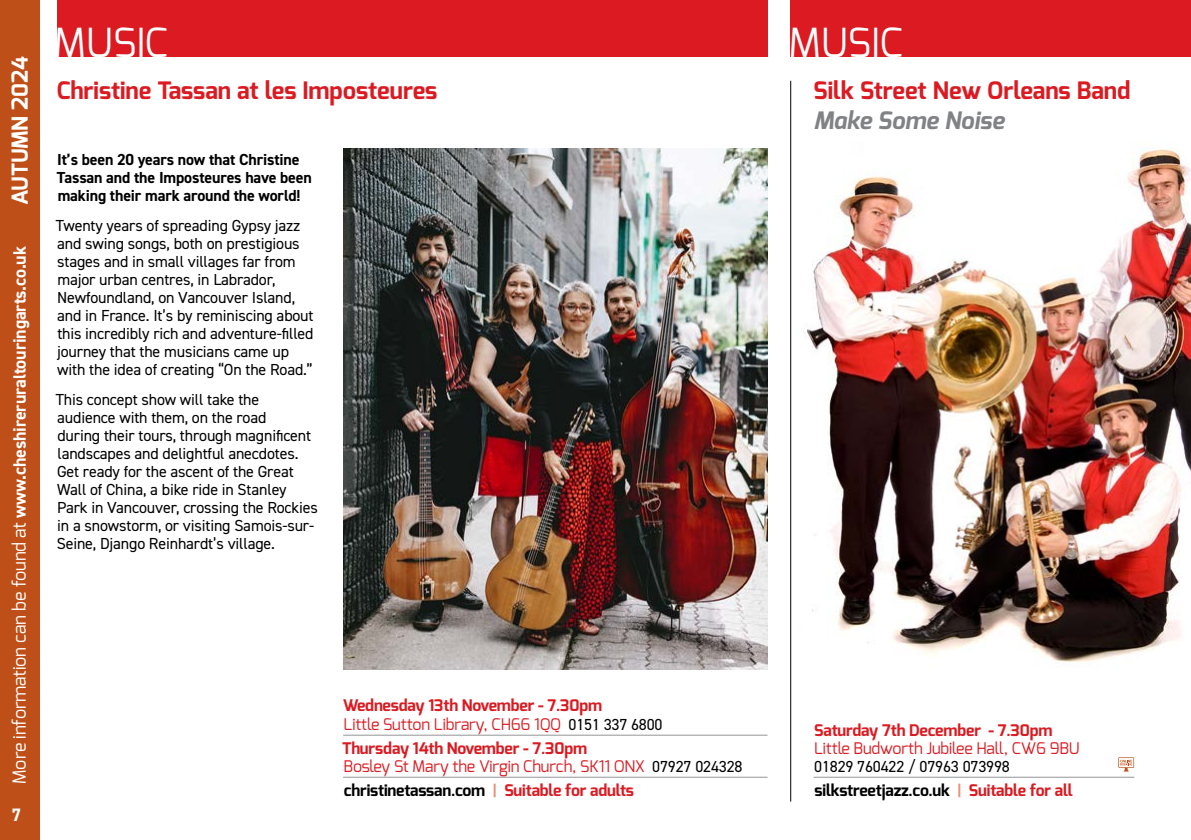
<style>
.page{position:relative;width:1191px;height:840px;background:#fff}
.page>*{position:absolute;margin:0;border:0;box-sizing:border-box;transform-origin:0 0}
.t1{font:40px "Exo";color:#fff}
.t2{font:700 24px "Exo";color:#db1a21}
.t3{font:italic 700 24px "Exo";color:#808285}
.t4{font:700 22px "Exo";color:#fff}
.t5{font:700 18px "DIN2014";letter-spacing:-.01em;color:#fff}
.t6{font:16px/18px "DIN2014";letter-spacing:-.01em;color:#000}
.t7{font:16px/18px "Exo";letter-spacing:-.01em;color:#db1a21}
.t8{font:700 16px/18px "DIN2014";letter-spacing:-.01em;color:#000}
.t9{font:700 16px/18px "Exo";letter-spacing:-.01em;color:#db1a21}
.t10{font:700 16px "Exo";letter-spacing:-.01em;color:#000}
.s1{font-family:"Exo";font-weight:400}
.s2{font-weight:400}
.s3{font-family:"DIN2014";font-weight:400;color:#000}
.s4{font-weight:700}
.s5{font-family:"DIN2014";color:#000}
.s6{color:#eb9074}
.s7{color:#db1a21}
</style>
<div class="page">
<div style="left:0;top:0;width:40px;height:839px;background:#be4f18"></div>
<div style="left:57px;top:0;width:710px;height:57px;background:#db1a21"></div>
<div style="left:790px;top:0;width:401px;height:57px;background:#db1a21"></div>
<img style="left:343px;top:148px;width:424px;height:521px">
<hr style="left:790px;top:81px;width:1px;height:720px;background:#000">
<hr style="left:343px;top:734px;width:424px;height:1px;background:#939598">
<hr style="left:343px;top:776px;width:424px;height:1px;background:#939598">
<hr style="left:813px;top:776px;width:321px;height:1px;background:#939598">
<svg style="left:1118px;top:757px;width:16px;height:14px"></svg>
<img style="left:804px;top:149px;width:387px;height:513px">
<h3 class="t4" style="left:6px;top:205px;width:150px;rotate:-90deg">AUTUMN 2024</h3>
<p class="t5" style="left:8px;top:783px;width:538px;rotate:-90deg"><span class="s1">More information can be found at</span> www.cheshireruraltouringarts.co.uk</p>
<p class="t5" style="left:11px;top:802px;width:11px">7</p>
<h1 class="t1" style="left:54px;top:17px;width:116px">MUSIC</h1>
<h2 class="t2" style="left:57px;top:75px;width:382px">Christine Tassan at les Imposteures</h2>
<h2 class="t2" style="left:813px;top:75px;width:318px">Silk Street New Orleans Band</h2>
<h2 class="t3" style="left:813px;top:105px;width:192px">Make Some Noise</h2>
<p class="t8" style="left:57px;top:150px;width:257px">It’s been 20 years now that Christine<br>Tassan and the Imposteures have been making their mark around the world!</p>
<p class="t6" style="left:56px;top:216px;width:259px">Twenty years of spreading Gypsy jazz and swing songs, both on prestigious stages and in small villages far from major urban centres, in Labrador, Newfoundland, on Vancouver Island, and in France. It’s by reminiscing about this incredibly rich and adventure-filled journey that the musicians came up with the idea of creating “On the Road.”</p>
<p class="t6" style="left:56px;top:390px;width:264px">This concept show will take the audience with them, on the road<br>during their tours, through magnificent landscapes and delightful anecdotes.<br>Get ready for the ascent of the Great Wall of China, a bike ride in Stanley Park in Vancouver, crossing the Rockies in a snowstorm, or visiting Samois-sur-Seine, Django Reinhardt’s village.</p>
<h1 class="t1" style="left:789px;top:17px;width:116px">MUSIC</h1>
<p class="t9" style="left:343px;top:696px;width:321px">Wednesday 13th November - 7.30pm<br><span class="s2">Little Sutton Library, CH66 1QQ</span> <span class="s3">0151 337 6800</span></p>
<p class="t7" style="left:342px;top:738px;width:402px"><span class="s4">Thursday 14th November - 7.30pm<br></span>Bosley St Mary the Virgin Church, SK11 ONX <span class="s5">07927 024328</span></p>
<p class="t10" style="left:344px;top:779px;width:292px">christinetassan.com <span class="s6">|</span> <span class="s7">Suitable for adults</span></p>
<p class="t9" style="left:814px;top:720px;width:240px">Saturday 7th December - 7.30pm</p>
<p class="t7" style="left:814px;top:738px;width:267px">Little Budworth Jubilee Hall, CW6 9BU</p>
<p class="t6" style="left:814px;top:756px;width:197px">01829 760422 / 07963 073998</p>
<p class="t10" style="left:814px;top:779px;width:260px">silkstreetjazz.co.uk <span class="s6">|</span> <span class="s7">Suitable for all</span></p>
</div>
